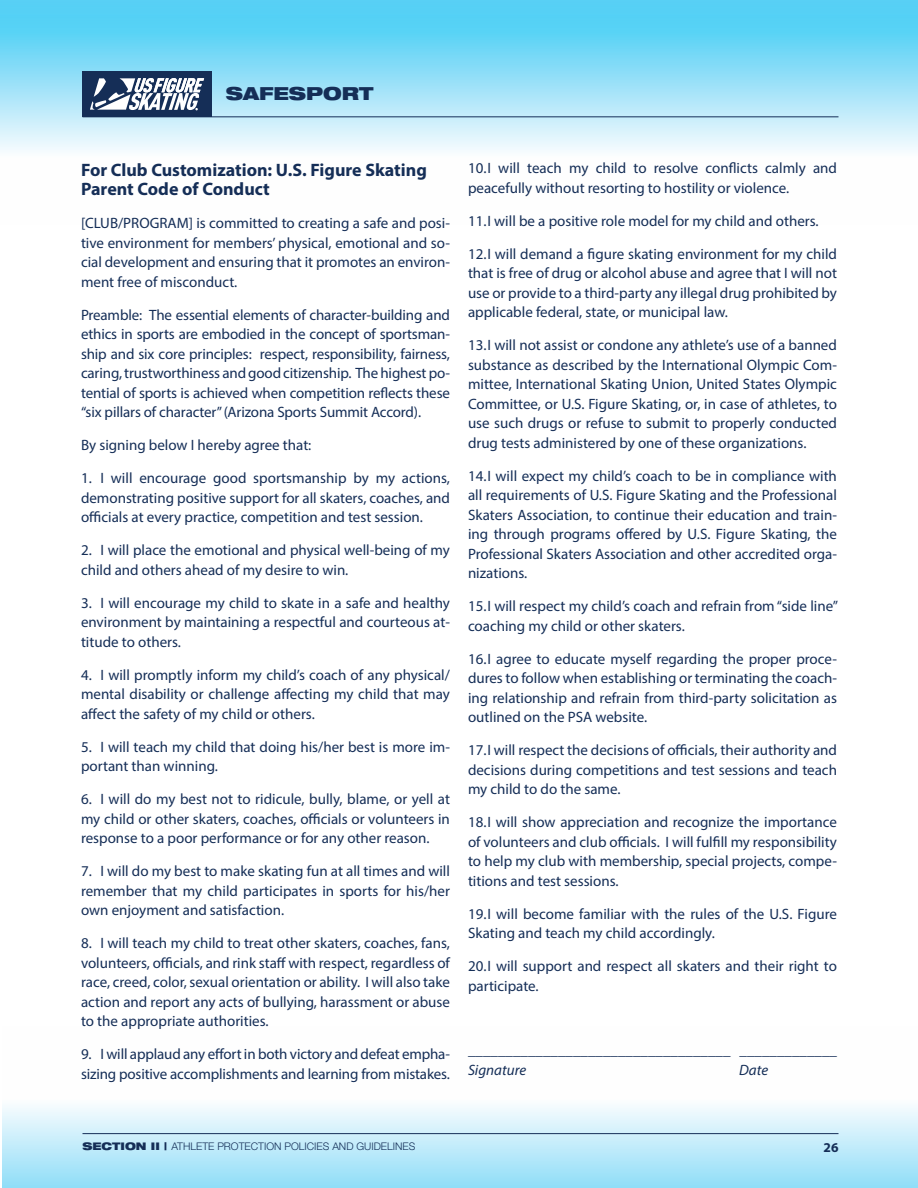
<style>
.page{position:relative;width:918px;height:1188px;background:#fff}
.page>*{position:absolute;margin:0;border:0;box-sizing:border-box;transform-origin:0 0}
.t1{font:700 18px/19.5px "Myriad Pro";color:#152e57}
.t2{font:900 expanded 18px "Helvetica Neue LT Std";color:#152e57}
.t3{font:15px/19.5px "Myriad Pro";color:#152e57;text-align:justify}
.t4{font:italic 15px "Myriad Pro";color:#152e57}
.t5{font:700 13.5px "Myriad Pro";color:#152e57}
.t6{font:300 10.5px "Helvetica Neue LT Std";color:#152e57}
.s1{font-weight:900;font-stretch:expanded}
</style>
<div class="page">
<svg style="left:2px;top:1106px;width:916px;height:82px;background:#c0ebfa"></svg>
<svg style="left:0;top:0;width:918px;height:151px;background:#93dff8"></svg>
<hr style="left:82px;top:116px;width:756px;height:1px;background:#152e57">
<hr style="left:82px;top:1133px;width:756px;height:1px;background:#152e57">
<div style="left:82px;top:71px;width:130px;height:46px;background:#152e57"></div>
<svg style="left:90px;top:78px;width:114px;height:32px"></svg>
<p class="t2" style="left:226px;top:81px;width:149px">SAFESPORT</p>
<p class="t1" style="left:81px;top:159px;width:347px">For Club Customization: U.S. Figure Skating<br>Parent Code of Conduct</p>
<p class="t3" style="left:81px;top:213px;width:371px">[CLUB/PROGRAM] is committed to creating a safe and posi&shy;tive environment for members’ physical, emotional and so&shy;cial development and ensuring that it promotes an environ&shy;ment free of misconduct.</p>
<p class="t3" style="left:81px;top:304px;width:371px">Preamble: The essential elements of character-building and ethics in sports are embodied in the concept of sportsman&shy;ship and six core principles: respect, responsibility, fairness, caring, trustworthiness and good citizenship. The highest po&shy;tential of sports is achieved when competition reflects these “six pillars of character” (Arizona Sports Summit Accord).</p>
<p class="t3" style="left:81px;top:435px;width:232px">By signing below I hereby agree that:</p>
<p class="t3" style="left:81px;top:468px;width:371px">1. I will encourage good sportsmanship by my actions, demonstrating positive support for all skaters, coaches, and officials at every practice, competition and test session.</p>
<p class="t3" style="left:81px;top:540px;width:371px">2. I will place the emotional and physical well-being of my child and others ahead of my desire to win.</p>
<p class="t3" style="left:81px;top:592px;width:371px">3. I will encourage my child to skate in a safe and healthy environment by maintaining a respectful and courteous at&shy;titude to others.</p>
<p class="t3" style="left:81px;top:664px;width:371px">4. I will promptly inform my child’s coach of any physical/ mental disability or challenge affecting my child that may affect the safety of my child or others.</p>
<p class="t3" style="left:81px;top:736px;width:371px">5. I will teach my child that doing his/her best is more im&shy;portant than winning.</p>
<p class="t3" style="left:81px;top:789px;width:371px">6. I will do my best not to ridicule, bully, blame, or yell at my child or other skaters, coaches, officials or volunteers in response to a poor performance or for any other reason.</p>
<p class="t3" style="left:81px;top:861px;width:371px">7. I will do my best to make skating fun at all times and will remember that my child participates in sports for his/her own enjoyment and satisfaction.</p>
<p class="t3" style="left:81px;top:933px;width:371px">8. I will teach my child to treat other skaters, coaches, fans, volunteers, officials, and rink staff with respect, regardless of race, creed, color, sexual orientation or ability. I will also take action and report any acts of bullying, harassment or abuse to the appropriate authorities.</p>
<p class="t3" style="left:81px;top:1044px;width:371px">9. I will applaud any effort in both victory and defeat empha&shy;sizing positive accomplishments and learning from mistakes.</p>
<p class="t3" style="left:468px;top:158px;width:371px">10. I will teach my child to resolve conflicts calmly and peacefully without resorting to hostility or violence.</p>
<p class="t3" style="left:468px;top:211px;width:351px">11. I will be a positive role model for my child and others.</p>
<p class="t3" style="left:468px;top:244px;width:371px">12. I will demand a figure skating environment for my child that is free of drug or alcohol abuse and agree that I will not use or provide to a third-party any illegal drug prohibited by applicable federal, state, or municipal law.</p>
<p class="t3" style="left:468px;top:335px;width:371px">13. I will not assist or condone any athlete’s use of a banned substance as described by the International Olympic Com&shy;mittee, International Skating Union, United States Olympic Committee, or U.S. Figure Skating, or, in case of athletes, to use such drugs or refuse to submit to properly conducted drug tests administered by one of these organizations.</p>
<p class="t3" style="left:468px;top:466px;width:371px">14. I will expect my child’s coach to be in compliance with all requirements of U.S. Figure Skating and the Professional Skaters Association, to continue their education and train&shy;ing through programs offered by U.S. Figure Skating, the Professional Skaters Association and other accredited orga&shy;nizations.</p>
<p class="t3" style="left:468px;top:596px;width:372px">15. I will respect my child’s coach and refrain from “side line” coaching my child or other skaters.</p>
<p class="t3" style="left:468px;top:649px;width:371px">16. I agree to educate myself regarding the proper proce&shy;dures to follow when establishing or terminating the coach&shy;ing relationship and refrain from third-party solicitation as outlined on the PSA website.</p>
<p class="t3" style="left:468px;top:740px;width:371px">17. I will respect the decisions of officials, their authority and decisions during competitions and test sessions and teach my child to do the same.</p>
<p class="t3" style="left:468px;top:812px;width:371px">18. I will show appreciation and recognize the importance of volunteers and club officials. I will fulfill my responsibility to help my club with membership, special projects, compe&shy;titions and test sessions.</p>
<p class="t3" style="left:468px;top:904px;width:371px">19. I will become familiar with the rules of the U.S. Figure<br>Skating and teach my child accordingly.</p>
<p class="t3" style="left:468px;top:956px;width:370px">20. I will support and respect all skaters and their right to participate.</p>
<p class="t3" style="left:468px;top:1040px;width:371px">___________________________________ _____________</p>
<p class="t4" style="left:468px;top:1060px;width:60px">Signature</p>
<p class="t4" style="left:739px;top:1060px;width:31px">Date</p>
<p class="t6" style="left:82px;top:1140px;width:334px"><span class="s1">SECTION II |</span> ATHLETE PROTECTION POLICIES AND GUIDELINES</p>
<p class="t5" style="left:824px;top:1139px;width:16px">26</p>
</div>
